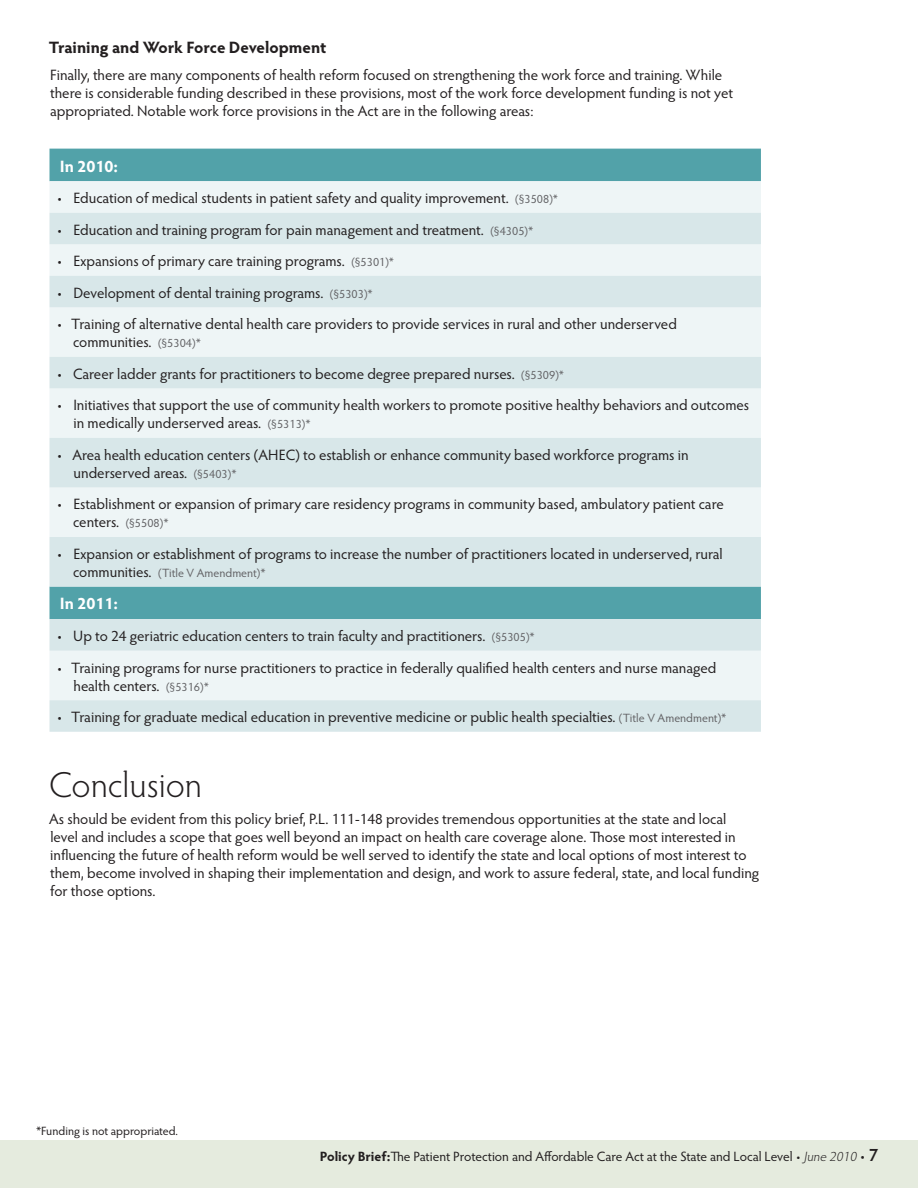
<style>
.page{position:relative;width:918px;height:1188px;background:#fff}
.page>*{position:absolute;margin:0;border:0;box-sizing:border-box;transform-origin:0 0}
.large_heads_on_insid{font:300 36px "Hypatia Sans Pro";color:#231f20}
.hypatia_body{font:700 16.5px "Hypatia Sans Pro";color:#231f20}
.subhead_reverse{font:700 16.5px "Hypatia Sans Pro";color:#fff}
.hypatia_bullets{font:15px/18px "Hypatia Sans Pro";letter-spacing:-.005em;color:#231f20}
.hypatia_body-2{font:15px/18px "Hypatia Sans Pro";color:#231f20}
.t1{font:13.5px "Hypatia Sans Pro";letter-spacing:-.005em;color:#231f20}
.hypatia_bullets-2{font:12px "Hypatia Sans Pro";color:#636366}
.t2{font:12px "Hypatia Sans Pro";color:#231f20}
.s1{font-size:12px;color:#636366}
.s2{font-size:15px;color:#231f20}
.s3{font-weight:700}
.s4{font-weight:300;font-style:italic}
.s5{font-size:15px}
.s6{font-weight:600;font-size:18px}
</style>
<div class="page">
<div style="left:0;top:1140px;width:918px;height:48px;background:#e5ebde"></div>
<div style="left:50px;top:149px;width:711px;height:32px;background:#52a2a9"></div>
<div style="left:50px;top:181px;width:711px;height:32px;background:#eef5f6"></div>
<svg style="left:50px;top:213px;width:711px;height:519px;background:#d9e8ea"></svg>
<p class="hypatia_body" style="left:49px;top:35px;width:279px">Training and Work Force Development</p>
<p class="hypatia_body-2" style="left:50px;top:65px;width:685px">Finally, there are many components of health reform focused on strengthening the work force and training. While there is considerable funding described in these provisions, most of the work force development funding is not yet appropriated. Notable work force provisions in the Act are in the following areas:</p>
<p class="subhead_reverse" style="left:60px;top:154px;width:60px">In 2010:</p>
<p class="hypatia_bullets" style="left:57px;top:188px;width:503px">• Education of medical students in patient safety and quality improvement. <span class="s1">(§3508)*</span></p>
<p class="hypatia_bullets" style="left:57px;top:220px;width:478px">• Education and training program for pain management and treatment. <span class="s1">(§4305)*</span></p>
<p class="hypatia_bullets" style="left:57px;top:252px;width:339px">• Expansions of primary care training programs. <span class="s1">(§5301)*</span></p>
<p class="hypatia_bullets" style="left:57px;top:283px;width:317px">• Development of dental training programs. <span class="s1">(§5303)*</span></p>
<p class="hypatia_bullets" style="left:73px;top:315px;width:605px;text-indent:-16px">• Training of alternative dental health care providers to provide services in rural and other underserved communities. <span class="s1">(§5304)*</span></p>
<p class="hypatia_bullets" style="left:57px;top:364px;width:509px">• Career ladder grants for practitioners to become degree prepared nurses. <span class="s1">(§5309)*</span></p>
<p class="hypatia_bullets" style="left:74px;top:396px;width:677px;text-indent:-17px">• Initiatives that support the use of community health workers to promote positive healthy behaviors and outcomes in medically underserved areas. <span class="s1">(§5313)*</span></p>
<p class="hypatia_bullets" style="left:74px;top:445px;width:617px;text-indent:-17px">• Area health education centers (AHEC) to establish or enhance community based workforce programs in underserved areas. <span class="s1">(§5403)*</span></p>
<p class="hypatia_bullets" style="left:73px;top:495px;width:652px;text-indent:-16px">• Establishment or expansion of primary care residency programs in community based, ambulatory patient care centers. <span class="s1">(§5508)*</span></p>
<p class="hypatia_bullets" style="left:57px;top:544px;width:667px">• Expansion or establishment of programs to increase the number of practitioners located in underserved, rural</p>
<p class="hypatia_bullets-2" style="left:73px;top:565px;width:194px"><span class="s2">communities.</span> (Title V Amendment)*</p>
<p class="subhead_reverse" style="left:60px;top:592px;width:60px">In 2011:</p>
<p class="hypatia_bullets" style="left:57px;top:626px;width:479px">• Up to 24 geriatric education centers to train faculty and practitioners. <span class="s1">(§5305)*</span></p>
<p class="hypatia_bullets" style="left:74px;top:658px;width:644px;text-indent:-17px">• Training programs for nurse practitioners to practice in federally qualified health centers and nurse managed health centers. <span class="s1">(§5316)*</span></p>
<p class="hypatia_bullets" style="left:57px;top:707px;width:671px">• Training for graduate medical education in preventive medicine or public health specialties. <span class="s1">(Title V Amendment)*</span></p>
<p class="large_heads_on_insid" style="left:49px;top:761px;width:155px">Conclusion</p>
<p class="hypatia_body-2" style="left:49px;top:809px;width:712px">As should be evident from this policy brief, P.L. 111-148 provides tremendous opportunities at the state and local<br>level and includes a scope that goes well beyond an impact on health care coverage alone. Those most interested in influencing the future of health reform would be well served to identify the state and local options of most interest to them, become involved in shaping their implementation and design, and work to assure federal, state, and local funding for those options.</p>
<p class="t2" style="left:36px;top:1123px;width:143px">*Funding is not appropriated.</p>
<p class="t1" style="left:320px;top:1147px;width:560px"><span class="s3">Policy Brief:</span>The Patient Protection and Affordable Care Act at the State and Local Level • <span class="s4">June 2010</span> <span class="s5">•</span> <span class="s6">7</span></p>
</div>
